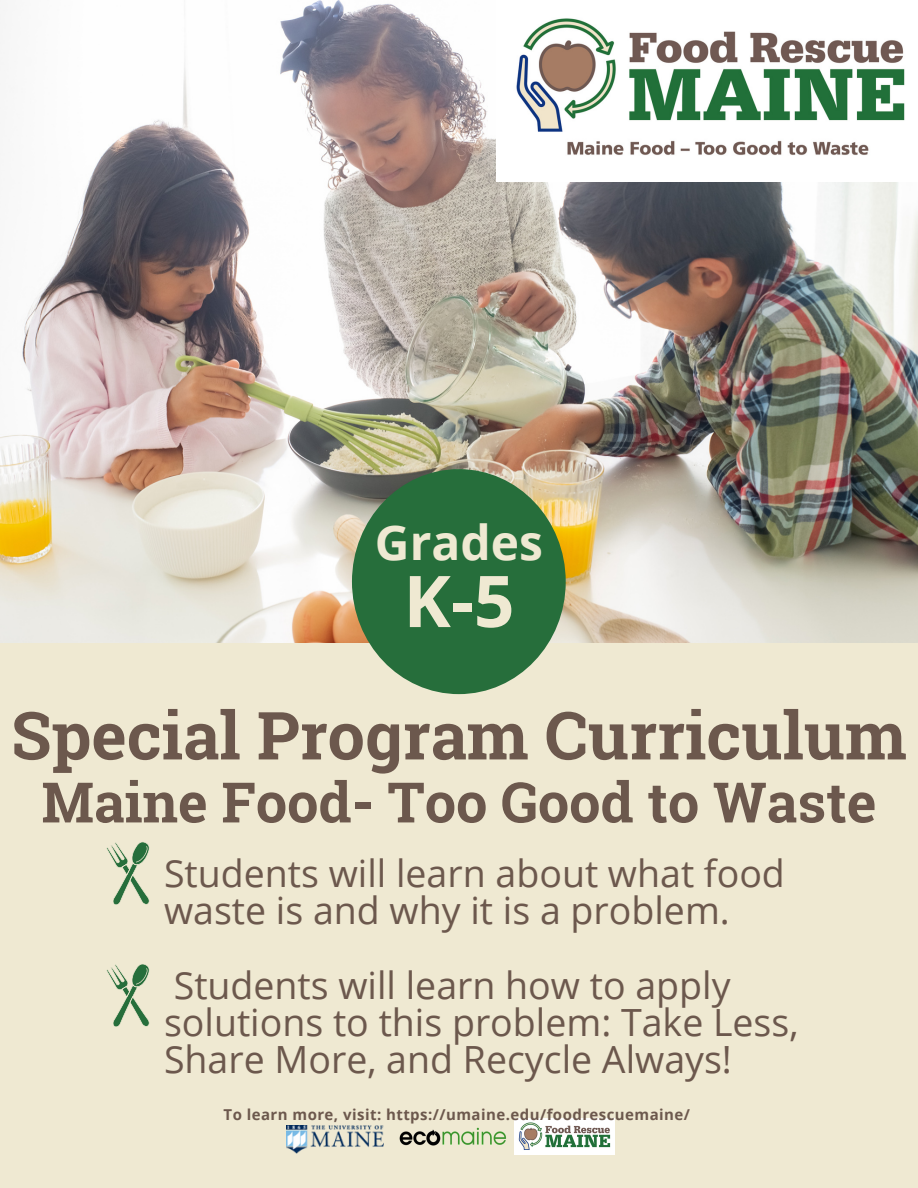
<style>
.page{position:relative;width:918px;height:1188px;background:#fff}
.page>*{position:absolute;margin:0;border:0;box-sizing:border-box;transform-origin:0 0}
.t1{font:700 71.4px "Open Sans";color:#efe9d2}
.t2{font:700 66.3px "Roboto Slab";color:#6c584d}
.t3{font:700 55.8px "Roboto Slab";color:#6c584d}
.t4{font:700 48px "Open Sans";color:#efe9d2}
.t5{font:37.5px/37.2px "Open Sans";color:#6c584d}
.t6{font:700 15px "Open Sans";letter-spacing:.03em;color:#6c584d}
</style>
<div class="page">
<img style="left:0;top:0;width:918px;height:643px">
<img style="left:497px;top:0;width:421px;height:181px">
<div style="left:0;top:643px;width:918px;height:545px;background:#efe9d2"></div>
<div style="left:352px;top:469px;width:214px;height:225px;background:#266e3b;border-radius:50%"></div>
<svg style="left:106px;top:842px;width:44px;height:63px"></svg>
<svg style="left:106px;top:964px;width:44px;height:63px"></svg>
<img style="left:399px;top:1127px;width:108px;height:19px">
<img style="left:287px;top:1126px;width:96px;height:28px">
<img style="left:514px;top:1119px;width:100px;height:36px">
<p class="t4" style="left:375px;top:508px;width:170px">Grades</p>
<p class="t1" style="left:403px;top:551px;width:113px">K-5</p>
<p class="t2" style="left:11px;top:690px;width:897px">Special Program Curriculum</p>
<p class="t3" style="left:41px;top:764px;width:837px">Maine Food- Too Good to Waste</p>
<p class="t5" style="left:164px;top:854px;width:622px">Students will learn about what food waste is and why it is a problem.</p>
<p class="t5" style="left:164px;top:965px;width:636px">Students will learn how to apply solutions to this problem: Take Less,<br>Share More, and Recycle Always!</p>
<p class="t6" style="left:224px;top:1104px;width:468px">To learn more, visit: https://umaine.edu/foodrescuemaine/</p>
</div>
